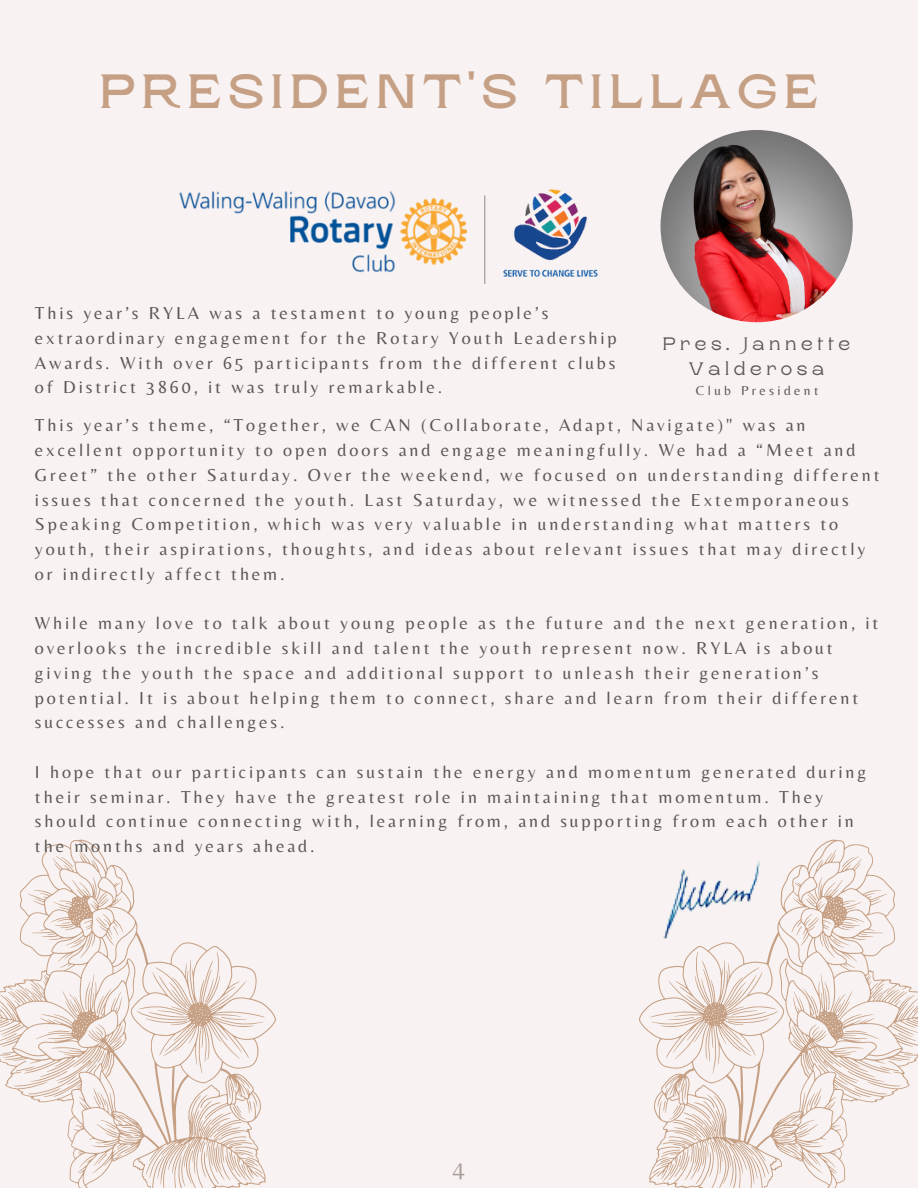
<style>
.page{position:relative;width:918px;height:1188px;background:#f8f3f2}
.page>*{position:absolute;margin:0;border:0;box-sizing:border-box;transform-origin:0 0}
.t1{font:700 48px "Rasputin";letter-spacing:.13em;color:#c6a085}
.t2{font:24px "Belleza";color:#ab9e9c}
.t3{font:18px/24.8px "Belleza";letter-spacing:.16em;color:#5a5754}
.t4{font:18px/24.8px "Rasputin";letter-spacing:.25em;color:#5a5754;text-align:center}
.t5{font:13.5px "Belleza";letter-spacing:.25em;color:#5a5754}
</style>
<div class="page">
<svg style="left:639px;top:840px;width:279px;height:348px"></svg>
<svg style="left:838px;top:1060px;width:64px;height:34px"></svg>
<svg style="left:873px;top:987px;width:10px;height:11px"></svg>
<svg style="left:894px;top:989px;width:24px;height:23px"></svg>
<svg style="left:894px;top:1020px;width:24px;height:21px"></svg>
<svg style="left:668px;top:1017px;width:26px;height:3px"></svg>
<svg style="left:701px;top:979px;width:9px;height:23px"></svg>
<svg style="left:728px;top:989px;width:41px;height:34px"></svg>
<svg style="left:838px;top:991px;width:15px;height:21px"></svg>
<svg style="left:845px;top:1031px;width:22px;height:2px"></svg>
<svg style="left:825px;top:981px;width:5px;height:29px"></svg>
<svg style="left:842px;top:857px;width:12px;height:10px"></svg>
<svg style="left:798px;top:1120px;width:21px;height:16px"></svg>
<svg style="left:809px;top:1088px;width:12px;height:18px"></svg>
<svg style="left:812px;top:1027px;width:15px;height:15px"></svg>
<svg style="left:811px;top:996px;width:7px;height:18px"></svg>
<svg style="left:842px;top:922px;width:13px;height:6px"></svg>
<svg style="left:834px;top:1047px;width:30px;height:4px"></svg>
<svg style="left:808px;top:1154px;width:10px;height:11px"></svg>
<svg style="left:656px;top:1101px;width:113px;height:87px"></svg>
<svg style="left:812px;top:914px;width:6px;height:12px"></svg>
<svg style="left:833px;top:939px;width:8px;height:5px"></svg>
<svg style="left:812px;top:898px;width:3px;height:6px"></svg>
<svg style="left:0;top:840px;width:276px;height:348px"></svg>
<svg style="left:13px;top:1060px;width:64px;height:34px"></svg>
<svg style="left:0;top:1020px;width:21px;height:21px"></svg>
<svg style="left:32px;top:987px;width:10px;height:11px"></svg>
<svg style="left:0;top:989px;width:20px;height:23px"></svg>
<svg style="left:221px;top:1017px;width:26px;height:3px"></svg>
<svg style="left:205px;top:979px;width:9px;height:23px"></svg>
<svg style="left:146px;top:989px;width:41px;height:34px"></svg>
<svg style="left:62px;top:991px;width:15px;height:21px"></svg>
<svg style="left:48px;top:1031px;width:22px;height:2px"></svg>
<svg style="left:85px;top:981px;width:5px;height:29px"></svg>
<svg style="left:61px;top:857px;width:12px;height:10px"></svg>
<svg style="left:96px;top:1120px;width:21px;height:16px"></svg>
<svg style="left:113px;top:926px;width:5px;height:10px"></svg>
<svg style="left:93px;top:1088px;width:13px;height:18px"></svg>
<svg style="left:88px;top:1027px;width:15px;height:15px"></svg>
<svg style="left:97px;top:996px;width:7px;height:18px"></svg>
<svg style="left:60px;top:922px;width:13px;height:6px"></svg>
<svg style="left:51px;top:1047px;width:30px;height:4px"></svg>
<svg style="left:97px;top:1154px;width:10px;height:11px"></svg>
<svg style="left:146px;top:1101px;width:113px;height:87px"></svg>
<svg style="left:97px;top:914px;width:10px;height:12px"></svg>
<svg style="left:74px;top:939px;width:8px;height:5px"></svg>
<svg style="left:100px;top:898px;width:7px;height:6px"></svg>
<img style="left:661px;top:130px;width:192px;height:192px;border-radius:50%">
<img style="left:179px;top:191px;width:287px;height:82px">
<img style="left:503px;top:189px;width:95px;height:88px">
<hr style="left:484px;top:196px;width:1px;height:88px;background:#4e4e50">
<img style="left:639px;top:840px;width:173px;height:123px">
<p class="t1" style="left:99px;top:65px;width:721px">PRESIDENT'S TILLAGE</p>
<p class="t3" style="left:35px;top:300px;width:583px">This year’s RYLA was a testament to young people’s extraordinary engagement for the Rotary Youth Leadership Awards. With over 65 participants from the different clubs of District 3860, it was truly remarkable.</p>
<p class="t4" style="left:663px;top:332px;width:189px">Pres. Jannette<br>Valderosa</p>
<p class="t5" style="left:696px;top:383px;width:124px">Club President</p>
<p class="t3" style="left:35px;top:413px;width:846px">This year’s theme, “Together, we CAN (Collaborate, Adapt, Navigate)" was an excellent opportunity to open doors and engage meaningfully. We had a “Meet and Greet” the other Saturday. Over the weekend, we focused on understanding different issues that concerned the youth. Last Saturday, we witnessed the Extemporaneous Speaking Competition, which was very valuable in understanding what matters to youth, their aspirations, thoughts, and ideas about relevant issues that may directly or indirectly affect them.</p>
<p class="t3" style="left:35px;top:611px;width:845px">While many love to talk about young people as the future and the next generation, it overlooks the incredible skill and talent the youth represent now. RYLA is about giving the youth the space and additional support to unleash their generation’s potential. It is about helping them to connect, share and learn from their different successes and challenges.</p>
<p class="t3" style="left:35px;top:759px;width:833px">I hope that our participants can sustain the energy and momentum generated during their seminar. They have the greatest role in maintaining that momentum. They should continue connecting with, learning from, and supporting from each other in the months and years ahead.</p>
<p class="t2" style="left:453px;top:1155px;width:13px">4</p>
</div>
